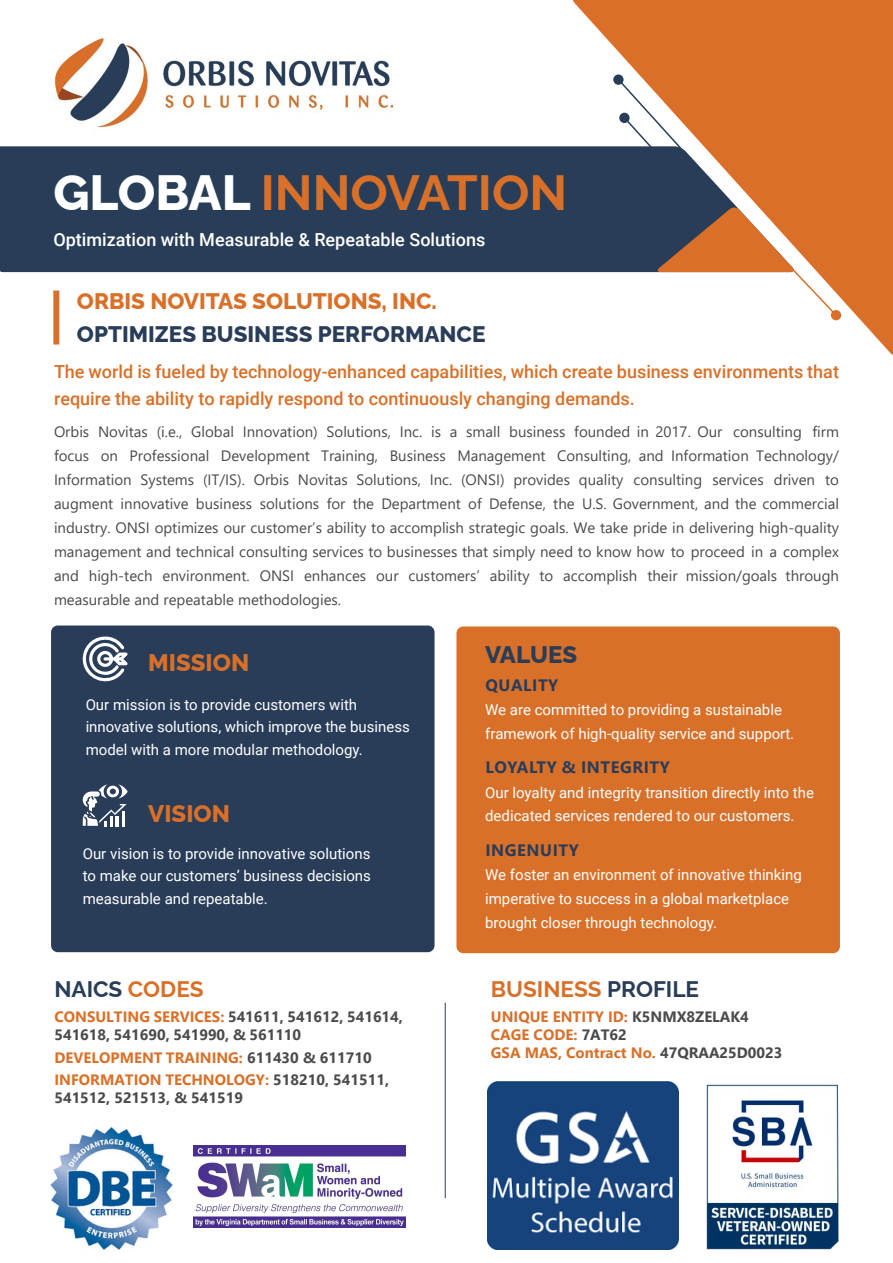
<style>
.page{position:relative;width:893px;height:1263px;background:#fff}
.page>*{position:absolute;margin:0;border:0;box-sizing:border-box;transform-origin:0 0}
.t1{font:700 49.5px "Raleway";color:#d97029}
.t2{font:800 24px "Raleway";color:#d97029}
.t3{font:800 24px "Raleway";color:#293d59}
.t4{font:800 22.5px "Raleway";color:#293d59}
.t5{font:800 22.5px "Raleway";color:#d97029}
.t6{font:700 22.5px "Raleway";color:#d97029}
.t7{font:700 22.5px "Raleway";color:#293d59}
.t8{font:500 18px/27px "Roboto";color:#d97029}
.t9{font:500 18px "Roboto";color:#fff}
.t10{font:700 16.5px "Segoe UI";letter-spacing:.035em;color:#293d59}
.t11{font:15px/24px "Segoe UI";color:#4a4a4d;text-align:justify}
.t12{font:15px/23.7px "Roboto";color:#fff}
.t13{font:700 15px/18px "Segoe UI";color:#d97029}
.t14{font:700 15px/18px "Segoe UI";color:#4a4a4d}
.s1{font-weight:800;color:#fff}
.s2{color:#d97029}
.s3{color:#4a4a4d}
.s4{color:#293d59}
</style>
<div class="page">
<img style="left:54px;top:37px;width:340px;height:91px">
<div style="left:0;top:146px;width:570px;height:126px;background:#283d58"></div>
<div style="left:51px;top:625px;width:384px;height:327px;background:#293d59;border-radius:7px"></div>
<div style="left:456px;top:626px;width:384px;height:327px;background:#d97029;border-radius:7px"></div>
<div style="left:53px;top:290px;width:6px;height:54px;background:#d97029"></div>
<hr style="left:445px;top:1003px;width:1px;height:195px;background:#293d59">
<svg style="left:83px;top:636px;width:45px;height:46px"></svg>
<svg style="left:82px;top:784px;width:46px;height:42px"></svg>
<svg style="left:570px;top:0;width:323px;height:355px;fill:#da6f29"></svg>
<div style="left:831px;top:310px;width:10px;height:10px;background:#da6f29;border-radius:50%"></div>
<div style="left:613px;top:74px;width:11px;height:11px;background:#283d58;border-radius:50%"></div>
<svg style="left:617px;top:78px;width:221px;height:239px"></svg>
<img style="left:487px;top:1081px;width:191px;height:168px">
<img style="left:706px;top:1084px;width:132px;height:166px">
<img style="left:50px;top:1127px;width:123px;height:123px">
<img style="left:193px;top:1145px;width:212px;height:83px">
<p class="t1" style="left:53px;top:153px;width:515px"><span class="s1">GLOBAL</span> INNOVATION</p>
<p class="t9" style="left:53px;top:227px;width:433px">Optimization with Measurable &amp; Repeatable Solutions</p>
<p class="t5" style="left:77px;top:283px;width:361px">ORBIS NOVITAS SOLUTIONS, INC.</p>
<p class="t4" style="left:77px;top:316px;width:410px">OPTIMIZES BUSINESS PERFORMANCE</p>
<p class="t8" style="left:54px;top:357px;width:786px">The world is fueled by technology-enhanced capabilities, which create business environments that require the ability to rapidly respond to continuously changing demands.</p>
<p class="t11" style="left:54px;top:418px;width:786px">Orbis Novitas (i.e., Global Innovation) Solutions, Inc. is a small business founded in 2017. Our consulting firm focus on Professional Development Training, Business Management Consulting, and Information Technology/ Information Systems (IT/IS). Orbis Novitas Solutions, Inc. (ONSI) provides quality consulting services driven to augment innovative business solutions for the Department of Defense, the U.S. Government, and the commercial industry. ONSI optimizes our customer’s ability to accomplish strategic goals. We take pride in delivering high-quality management and technical consulting services to businesses that simply need to know how to proceed in a complex and high-tech environment. ONSI enhances our customers’ ability to accomplish their mission/goals through measurable and repeatable methodologies.</p>
<p class="t2" style="left:148px;top:643px;width:103px">MISSION</p>
<p class="t12" style="left:86px;top:693px;width:326px;line-height:22.5px">Our mission is to provide customers with innovative solutions, which improve the business model with a more modular methodology.</p>
<p class="t2" style="left:148px;top:794px;width:83px">VISION</p>
<p class="t12" style="left:83px;top:842px;width:290px;line-height:22.5px;text-align:justify">Our vision is to provide innovative solutions to make our customers’ business decisions measurable and repeatable.</p>
<p class="t7" style="left:54px;top:971px;width:151px">NAICS <span class="s2">CODES</span></p>
<p class="t14" style="left:54px;top:1007px;width:350px"><span class="s2">CONSULTING SERVICES:</span> 541611, 541612, 541614,<br>541618, 541690, 541990, &amp; 561110</p>
<p class="t13" style="left:54px;top:1045px;width:336px;line-height:22.5px">DEVELOPMENT TRAINING: <span class="s3">611430 &amp; 611710<br></span>INFORMATION TECHNOLOGY: <span class="s3">518210, 541511,</span></p>
<p class="t14" style="left:54px;top:1088px;width:190px">541512, 521513, &amp; 541519</p>
<p class="t3" style="left:485px;top:636px;width:93px">VALUES</p>
<p class="t10" style="left:485px;top:669px;width:74px">QUALITY</p>
<p class="t12" style="left:485px;top:697px;width:310px">We are committed to providing a sustainable framework of high-quality service and support.</p>
<p class="t10" style="left:485px;top:752px;width:186px">LOYALTY &amp; INTEGRITY</p>
<p class="t12" style="left:485px;top:780px;width:330px">Our loyalty and integrity transition directly into the dedicated services rendered to our customers.</p>
<p class="t10" style="left:485px;top:834px;width:95px">INGENUITY</p>
<p class="t12" style="left:485px;top:863px;width:318px">We foster an environment of innovative thinking imperative to success in a global marketplace brought closer through technology.</p>
<p class="t6" style="left:491px;top:971px;width:210px">BUSINESS <span class="s4">PROFILE</span></p>
<p class="t13" style="left:491px;top:1007px;width:293px">UNIQUE ENTITY ID: <span class="s3">K5NMX8ZELAK4<br></span>CAGE CODE: <span class="s3">7AT62<br></span>GSA MAS, Contract No. <span class="s3">47QRAA25D0023</span></p>
</div>
